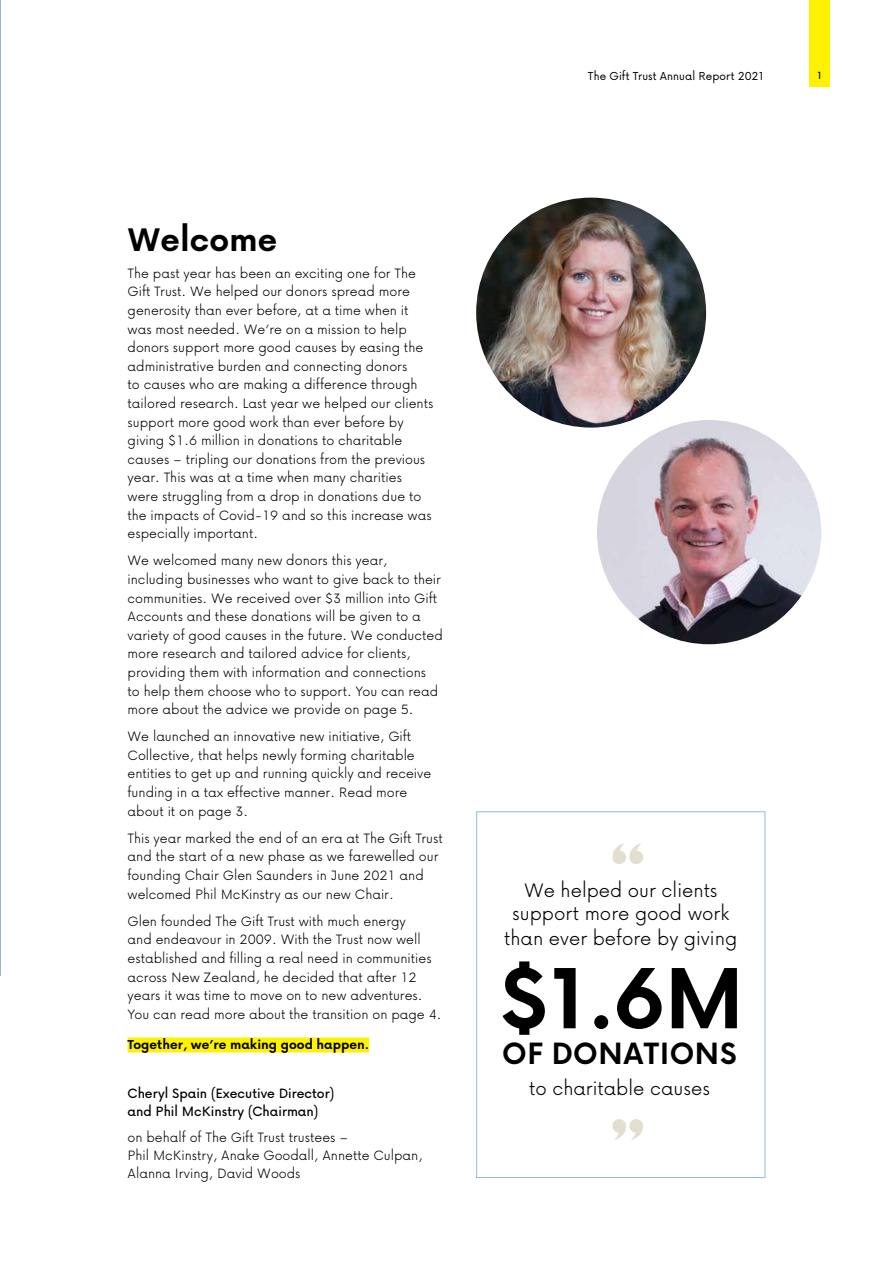
<style>
.page{position:relative;width:893px;height:1263px;background:#fff}
.page>*{position:absolute;margin:0;border:0;box-sizing:border-box;transform-origin:0 0}
.t1{font:700 38.1px "Now";color:#000}
.t2{font:700 35.85px "Now";color:#000}
.t3{font:300 22.65px/24px "Now";color:#000;text-align:center}
.t4{font:300 15.75px/18.6px "Now";color:#000}
.t5{font:500 15.75px/17.9px "Now";color:#000}
.t6{font:700 15px "Now";color:#000}
.t7{font:13.5px "Now";letter-spacing:.005em;color:#000}
.t8{font:12px "Minion Pro";color:#fff}
.s1{font-family:"Now";font-weight:500;color:#000}
.s2{font-size:22.8px}
</style>
<div class="page">
<div style="left:476px;top:811px;width:289px;height:367px;border:1px solid #98bbd1"></div>
<div style="left:128px;top:1037px;width:241px;height:15px;background:#fff200"></div>
<svg style="left:503px;top:961px;width:234px;height:74px"></svg>
<svg style="left:612px;top:843px;width:31px;height:21px"></svg>
<svg style="left:612px;top:1119px;width:31px;height:21px"></svg>
<img style="left:476px;top:198px;width:230px;height:230px;border-radius:115px">
<img style="left:597px;top:420px;width:224px;height:224px;border-radius:112px">
<div style="left:809px;top:0;width:21px;height:87px;background:#fff200"></div>
<h1 class="t1" style="left:128px;top:216px;width:151px">Welcome</h1>
<p class="t4" style="left:128px;top:263px;width:307px">The past year has been an exciting one for The Gift Trust. We helped our donors spread more generosity than ever before, at a time when it was most needed. We’re on a mission to help donors support more good causes by easing the administrative burden and connecting donors<br>to causes who are making a difference through tailored research. Last year we helped our clients support more good work than ever before by giving $1.6 million in donations to charitable causes – tripling our donations from the previous year. This was at a time when many charities were struggling from a drop in donations due to the impacts of Covid-19 and so this increase was especially important.</p>
<p class="t4" style="left:128px;top:551px;width:317px">We welcomed many new donors this year, including businesses who want to give back to their communities. We received over $3 million into Gift Accounts and these donations will be given to a variety of good causes in the future. We conducted more research and tailored advice for clients, providing them with information and connections<br>to help them choose who to support. You can read more about the advice we provide on page 5.</p>
<p class="t4" style="left:128px;top:727px;width:305px">We launched an innovative new initiative, Gift Collective, that helps newly forming charitable entities to get up and running quickly and receive funding in a tax effective manner. Read more about it on page 3.</p>
<p class="t4" style="left:128px;top:828px;width:317px">This year marked the end of an era at The Gift Trust and the start of a new phase as we farewelled our founding Chair Glen Saunders in June 2021 and welcomed Phil McKinstry as our new Chair.</p>
<p class="t4" style="left:128px;top:911px;width:315px">Glen founded The Gift Trust with much energy<br>and endeavour in 2009. With the Trust now well established and filling a real need in communities across New Zealand, he decided that after 12 years it was time to move on to new adventures.<br>You can read more about the transition on page 4.</p>
<p class="t6" style="left:128px;top:1036px;width:243px">Together, we’re making good happen.</p>
<p class="t5" style="left:128px;top:1084px;width:208px">Cheryl Spain (Executive Director) and Phil McKinstry (Chairman)</p>
<p class="t4" style="left:128px;top:1128px;width:297px;line-height:17.9px">on behalf of The Gift Trust trustees –<br>Phil McKinstry, Anake Goodall, Annette Culpan,<br>Alanna Irving, David Woods</p>
<p class="t7" style="left:588px;top:67px;width:178px">The Gift Trust Annual Report 2021</p>
<p class="t8" style="left:813px;top:67px;width:11px">1<span class="s1">1</span></p>
<h3 class="t3" style="left:504px;top:877px;width:235px">We helped our clients support more good work than ever before by <span class="s2">giving</span></h3>
<h2 class="t2" style="left:502px;top:1031px;width:236px">OF DONATIONS</h2>
<h3 class="t3" style="left:529px;top:1076px;width:182px">to charitable causes</h3>
</div>
